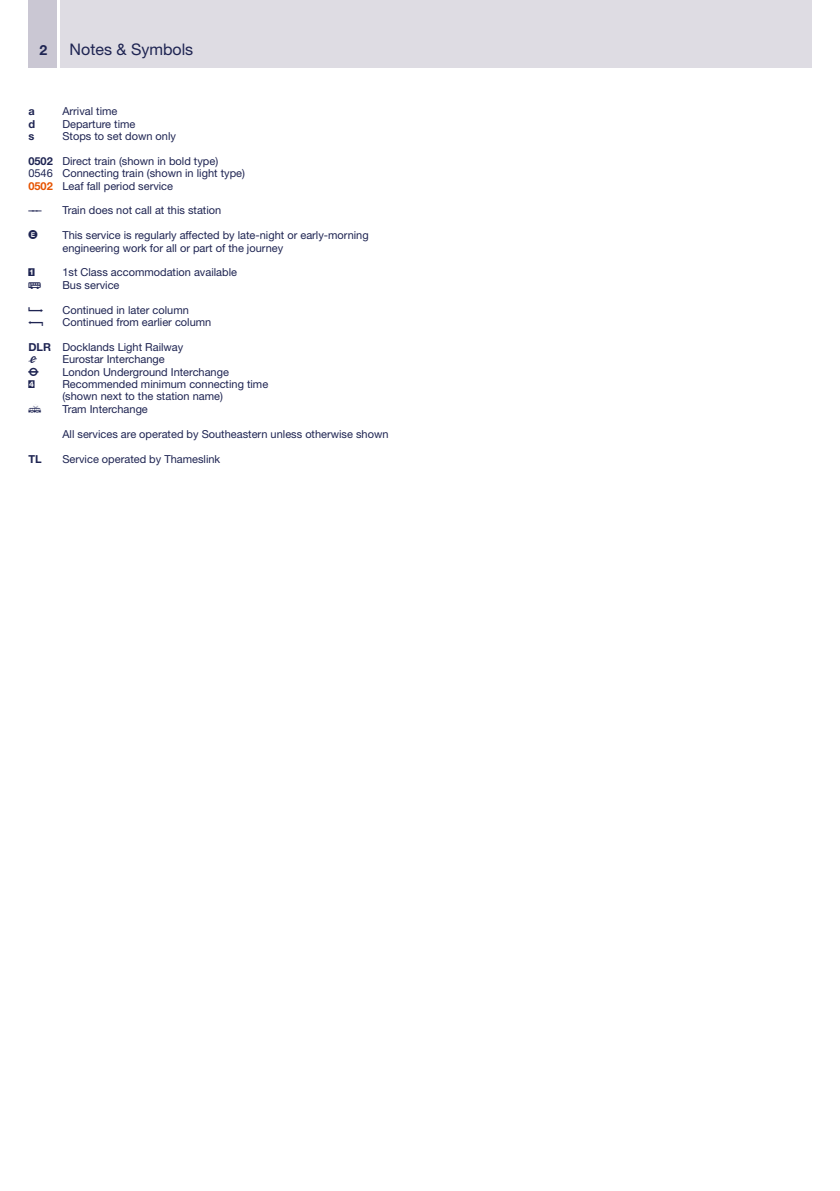
<style>
.page{position:relative;width:840px;height:1191px;background:#fff}
.page>*{position:absolute;margin:0;border:0;box-sizing:border-box;transform-origin:0 0}
.t1{font:16px "Helvetica Neue LT Std";color:#1e2452}
.t2{font:700 14px "Helvetica Neue LT Std";color:#1e2452}
.t3{font:12px "TIME Sfont";color:#1e2452}
.t4{font:11px/12.4px "Helvetica Neue LT Std";color:#1e2452}
.t5{font:700 11px "Helvetica Neue LT Std";color:#1e2452}
.t6{font:11px "TIME Sfont";color:#1e2452}
.t7{font:11px "TIME Sfont SE";color:#1e2452}
.s1{font-weight:700}
.s2{font-weight:700;color:#e65300}
</style>
<div class="page">
<div style="left:28px;top:0;width:29px;height:67px;background:#cac7d3"></div>
<div style="left:60px;top:0;width:751px;height:67px;background:#dedce3"></div>
<p class="t2" style="left:39px;top:41px;width:9px">2</p>
<h1 class="t1" style="left:70px;top:40px;width:125px">Notes &amp; Symbols</h1>
<p class="t5" style="left:28px;top:104px;width:8px">a</p>
<p class="t4" style="left:62px;top:105px;width:56px">Arrival time</p>
<p class="t5" style="left:28px;top:117px;width:8px">d</p>
<p class="t4" style="left:62px;top:117px;width:74px">Departure time</p>
<p class="t5" style="left:28px;top:129px;width:7px">s</p>
<p class="t4" style="left:62px;top:130px;width:115px">Stops to set down only</p>
<p class="t4" style="left:28px;top:154px;width:218px"><span class="s1">0502</span> Direct train (shown in bold type)<br>0546 Connecting train (shown in light type)<br><span class="s2">0502</span> Leaf fall period service</p>
<p class="t4" style="left:28px;top:204px;width:15px">–––</p>
<p class="t4" style="left:62px;top:204px;width:160px">Train does not call at this station</p>
<p class="t3" style="left:28px;top:226px;width:11px">^</p>
<p class="t4" style="left:62px;top:229px;width:307px">This service is regularly affected by late-night or early-morning engineering work for all or part of the journey</p>
<p class="t6" style="left:28px;top:264px;width:8px">1</p>
<p class="t4" style="left:62px;top:266px;width:176px">1st Class accommodation available</p>
<p class="t6" style="left:28px;top:276px;width:14px">&amp;</p>
<p class="t4" style="left:62px;top:278px;width:59px">Bus service</p>
<p class="t7" style="left:28px;top:301px;width:16px">e</p>
<p class="t4" style="left:62px;top:303px;width:128px">Continued in later column</p>
<p class="t7" style="left:28px;top:313px;width:16px">f</p>
<p class="t4" style="left:62px;top:316px;width:150px">Continued from earlier column</p>
<p class="t4" style="left:28px;top:340px;width:156px"><span class="s1">DLR</span> Docklands Light Railway</p>
<p class="t6" style="left:28px;top:351px;width:12px">&lt;</p>
<p class="t4" style="left:62px;top:353px;width:104px">Eurostar Interchange</p>
<p class="t6" style="left:28px;top:363px;width:12px">T</p>
<p class="t4" style="left:62px;top:365px;width:168px">London Underground Interchange</p>
<p class="t6" style="left:28px;top:375px;width:8px">4</p>
<p class="t4" style="left:62px;top:378px;width:207px">Recommended minimum connecting time (shown next to the station name)</p>
<p class="t3" style="left:28px;top:399px;width:14px">S</p>
<p class="t4" style="left:62px;top:402px;width:87px">Tram Interchange</p>
<p class="t4" style="left:62px;top:427px;width:327px">All services are operated by Southeastern unless otherwise shown</p>
<p class="t5" style="left:28px;top:452px;width:15px">TL</p>
<p class="t4" style="left:62px;top:452px;width:159px">Service operated by Thameslink</p>
</div>
